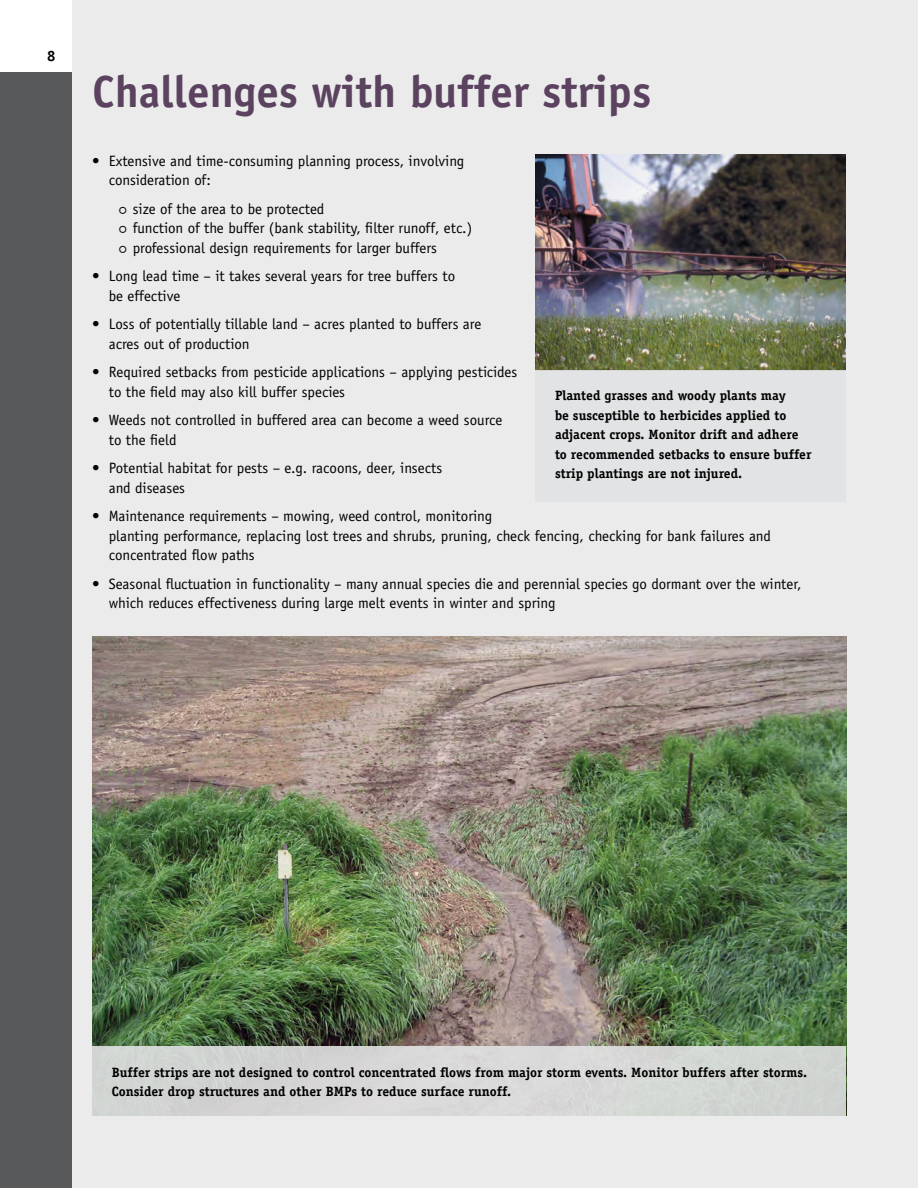
<style>
.page{position:relative;width:918px;height:1188px;background:#fff}
.page>*{position:absolute;margin:0;border:0;box-sizing:border-box;transform-origin:0 0}
.t1{font:700 45px "Officina Sans";color:#5b4360}
.t2{font:15px/19.5px "Officina Sans";color:#000}
.t3{font:700 15px "Officina Sans";color:#000}
.t4{font:700 13.5px/19.5px "Officina Serif";color:#000}
</style>
<div class="page">
<div style="left:72px;top:0;width:846px;height:1188px;background:#ebebec"></div>
<div style="left:0;top:72px;width:72px;height:1116px;background:#58595b"></div>
<img style="left:92px;top:637px;width:754px;height:410px">
<div style="left:92px;top:1047px;width:754px;height:69px;background:#d4d6d4"></div>
<img style="left:536px;top:155px;width:310px;height:215px">
<div style="left:536px;top:370px;width:310px;height:132px;background:#e2e3e4"></div>
<p class="t3" style="left:47px;top:46px;width:10px">8</p>
<h1 class="t1" style="left:92px;top:64px;width:561px">Challenges with buffer strips</h1>
<p class="t2" style="left:109px;top:151px;width:357px;text-indent:-16px">• Extensive and time-consuming planning process, involving consideration of:</p>
<p class="t2" style="left:118px;top:199px;width:356px">⚪ size of the area to be protected<br>⚪ function of the buffer (bank stability, filter runoff, etc.) ⚪ professional design requirements for larger buffers</p>
<p class="t2" style="left:109px;top:267px;width:348px;text-indent:-16px">• Long lead time – it takes several years for tree buffers to be effective</p>
<p class="t2" style="left:109px;top:315px;width:374px;text-indent:-16px">• Loss of potentially tillable land – acres planted to buffers are acres out of production</p>
<p class="t2" style="left:109px;top:363px;width:410px;text-indent:-16px">• Required setbacks from pesticide applications – applying pesticides to the field may also kill buffer species</p>
<p class="t2" style="left:109px;top:411px;width:395px;text-indent:-16px">• Weeds not controlled in buffered area can become a weed source to the field</p>
<p class="t2" style="left:109px;top:459px;width:335px;text-indent:-16px">• Potential habitat for pests – e.g. racoons, deer, insects and diseases</p>
<p class="t2" style="left:109px;top:507px;width:664px;text-indent:-16px">• Maintenance requirements – mowing, weed control, monitoring<br>planting performance, replacing lost trees and shrubs, pruning, check fencing, checking for bank failures and concentrated flow paths</p>
<p class="t2" style="left:109px;top:574px;width:694px;text-indent:-16px">• Seasonal fluctuation in functionality – many annual species die and perennial species go dormant over the winter, which reduces effectiveness during large melt events in winter and spring</p>
<p class="t4" style="left:555px;top:386px;width:258px">Planted grasses and woody plants may<br>be susceptible to herbicides applied to adjacent crops. Monitor drift and adhere to recommended setbacks to ensure buffer strip plantings are not injured.</p>
<p class="t4" style="left:112px;top:1062px;width:697px">Buffer strips are not designed to control concentrated flows from major storm events. Monitor buffers after storms.<br>Consider drop structures and other BMPs to reduce surface runoff.</p>
</div>
